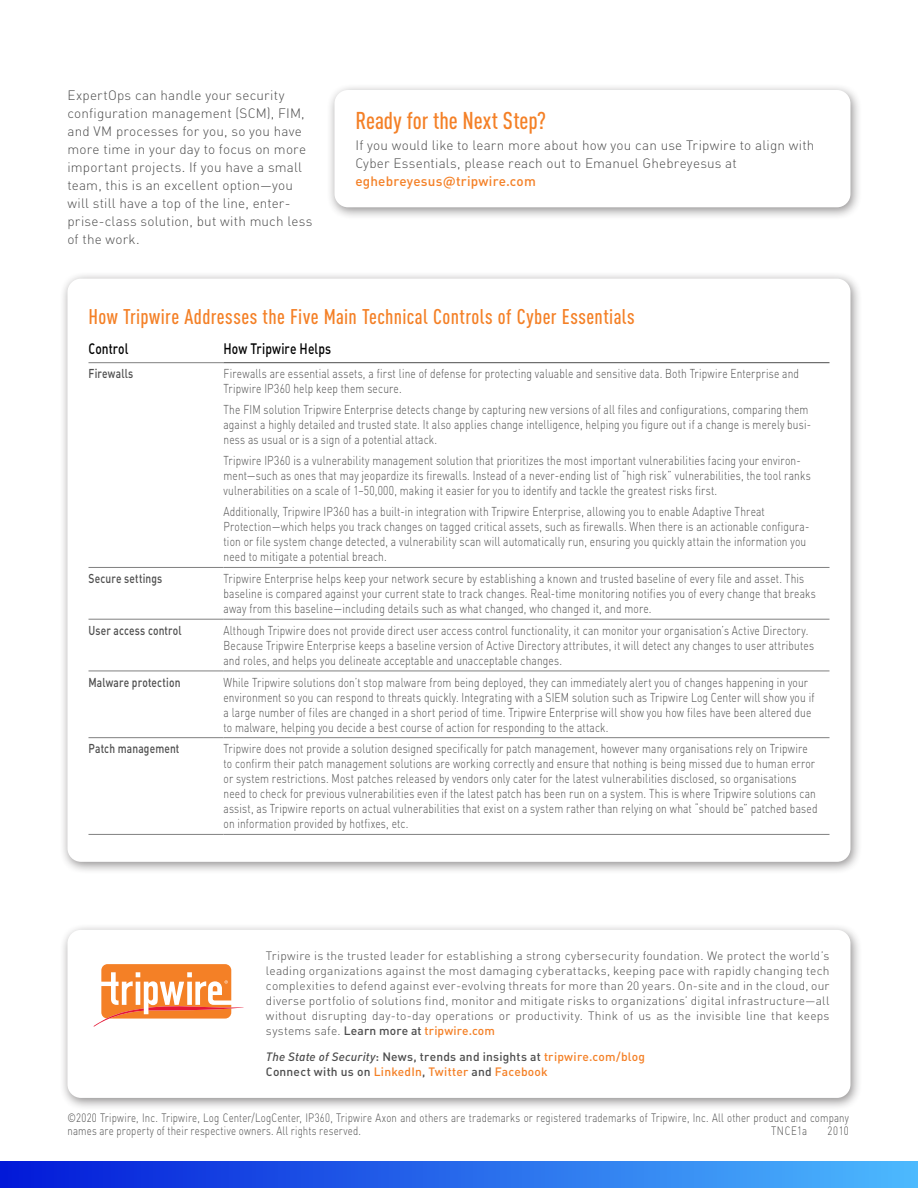
<style>
.page{position:relative;width:918px;height:1188px;background:#fff}
.page>*{position:absolute;margin:0;border:0;box-sizing:border-box;transform-origin:0 0}
.t1{font:500 condensed 24px "DIN Pro";color:#f48026}
.Table_Title{font:500 condensed 21px "DIN Pro";letter-spacing:.02em;color:#f48026}
.Table_Header_Column{font:500 15px "DIN Pro";letter-spacing:.005em;color:#000;scale:.8 1}
.BODY{font:300 13.5px/18px "DIN Pro";letter-spacing:.015em;color:#4d4d4d}
.Table_Body{font:300 12.75px/15px "DIN Pro";letter-spacing:.015em;color:#4d4d4d;scale:.8 1}
.Table_Header_Row{font:500 12.75px "DIN Pro";letter-spacing:.015em;color:#4d4d4d;scale:.8 1}
.Cover_Back_Copyright{font:300 12px/15px "DIN Pro";letter-spacing:.02em;color:#4d4d4d;text-align:justify}
.Cover_Back_Copyright-2{font:300 12px/13.5px "DIN Pro";letter-spacing:.02em;color:#4d4d4d;scale:.8 1}
.t2{font:500 12px/15px "DIN Pro";letter-spacing:.015em;color:#4d4d4d}
.s1{font-weight:500;color:#f48026}
.s2{font-weight:500}
.s3{font-style:italic}
.s4{color:#f48026}
</style>
<div class="page">
<div style="left:0;top:1161px;width:918px;height:27px;background:linear-gradient(to right,#0218d8,#4cbafe)"></div>
<div style="left:60px;top:923px;width:803px;height:188px;background:#231f20;opacity:.5"></div>
<div style="left:68px;top:930px;width:782px;height:168px;background:#fff;border-radius:14px"></div>
<svg style="left:94px;top:964px;width:150px;height:63px"></svg>
<div style="left:60px;top:272px;width:803px;height:603px;background:#231f20;opacity:.5"></div>
<div style="left:68px;top:279px;width:782px;height:583px;background:#fff;border-radius:14px"></div>
<hr style="left:224px;top:567px;width:606px;height:1px;background:#808080">
<hr style="left:224px;top:619px;width:606px;height:1px;background:#808080">
<hr style="left:224px;top:671px;width:606px;height:1px;background:#808080">
<hr style="left:224px;top:737px;width:606px;height:1px;background:#808080">
<hr style="left:224px;top:834px;width:606px;height:1px;background:#808080">
<hr style="left:88px;top:567px;width:136px;height:1px;background:#808080">
<hr style="left:88px;top:619px;width:136px;height:1px;background:#808080">
<hr style="left:88px;top:671px;width:136px;height:1px;background:#808080">
<hr style="left:88px;top:737px;width:136px;height:1px;background:#808080">
<hr style="left:88px;top:834px;width:136px;height:1px;background:#808080">
<hr style="left:88px;top:362px;width:136px;height:1px;background:#808080">
<hr style="left:224px;top:362px;width:606px;height:1px;background:#4d4d4d">
<div style="left:326px;top:83px;width:536px;height:138px;background:#231f20;opacity:.5"></div>
<div style="left:334px;top:90px;width:516px;height:117px;background:#fff;border-radius:14px"></div>
<p class="BODY" style="left:68px;top:86px;width:246px">ExpertOps can handle your security configuration management (SCM), FIM, and VM processes for you, so you have more time in your day to focus on more important projects. If you have a small team, this is an excellent option—you will still have a top of the line, enter&shy;prise-class solution, but with much less of the work.</p>
<h1 class="t1" style="left:356px;top:107px;width:192px">Ready for the Next Step?</h1>
<p class="BODY" style="left:356px;top:136px;width:460px">If you would like to learn more about how you can use Tripwire to align with<br>Cyber Essentials, please reach out to Emanuel Ghebreyesus at <span class="s1">eghebreyesus@tripwire.com</span></p>
<p class="Table_Title" style="left:88px;top:304px;width:548px">How Tripwire Addresses the Five Main Technical Controls of Cyber Essentials</p>
<p class="Table_Header_Column" style="left:88px;top:338px;width:52px">Control</p>
<p class="Table_Header_Column" style="left:224px;top:338px;width:136px">How Tripwire Helps</p>
<p class="Table_Header_Row" style="left:88px;top:365px;width:58px">Firewalls</p>
<p class="Table_Body" style="left:224px;top:366px;width:721px">Firewalls are essential assets, a first line of defense for protecting valuable and sensitive data. Both Tripwire Enterprise and<br>Tripwire IP360 help keep them secure.</p>
<p class="Table_Body" style="left:224px;top:402px;width:736px">The FIM solution Tripwire Enterprise detects change by capturing new versions of all files and configurations, comparing them against a highly detailed and trusted state. It also applies change intelligence, helping you figure out if a change is merely busi&shy;ness as usual or is a sign of a potential attack.</p>
<p class="Table_Body" style="left:224px;top:453px;width:736px">Tripwire IP360 is a vulnerability management solution that prioritizes the most important vulnerabilities facing your environ&shy;ment—such as ones that may jeopardize its firewalls. Instead of a never-ending list of “high risk” vulnerabilities, the tool ranks vulnerabilities on a scale of 1–50,000, making it easier for you to identify and tackle the greatest risks first.</p>
<p class="Table_Body" style="left:224px;top:504px;width:734px">Additionally, Tripwire IP360 has a built-in integration with Tripwire Enterprise, allowing you to enable Adaptive Threat Protection—which helps you track changes on tagged critical assets, such as firewalls. When there is an actionable configura&shy;tion or file system change detected, a vulnerability scan will automatically run, ensuring you quickly attain the information you need to mitigate a potential breach.</p>
<p class="Table_Header_Row" style="left:88px;top:570px;width:94px">Secure settings</p>
<p class="Table_Body" style="left:224px;top:571px;width:742px">Tripwire Enterprise helps keep your network secure by establishing a known and trusted baseline of every file and asset. This baseline is compared against your current state to track changes. Real-time monitoring notifies you of every change that breaks away from this baseline—including details such as what changed, who changed it, and more.</p>
<p class="Table_Header_Row" style="left:88px;top:622px;width:118px">User access control</p>
<p class="Table_Body" style="left:224px;top:622px;width:740px">Although Tripwire does not provide direct user access control functionality, it can monitor your organisation’s Active Directory.<br>Because Tripwire Enterprise keeps a baseline version of Active Directory attributes, it will detect any changes to user attributes and roles, and helps you delineate acceptable and unacceptable changes.</p>
<p class="Table_Header_Row" style="left:88px;top:673px;width:116px">Malware protection</p>
<p class="Table_Body" style="left:224px;top:674px;width:740px">While Tripwire solutions don’t stop malware from being deployed, they can immediately alert you of changes happening in your environment so you can respond to threats quickly. Integrating with a SIEM solution such as Tripwire Log Center will show you if a large number of files are changed in a short period of time. Tripwire Enterprise will show you how files have been altered due to malware, helping you decide a best course of action for responding to the attack.</p>
<p class="Table_Header_Row" style="left:88px;top:740px;width:115px">Patch management</p>
<p class="Table_Body" style="left:224px;top:741px;width:744px">Tripwire does not provide a solution designed specifically for patch management, however many organisations rely on Tripwire to confirm their patch management solutions are working correctly and ensure that nothing is being missed due to human error or system restrictions. Most patches released by vendors only cater for the latest vulnerabilities disclosed, so organisations need to check for previous vulnerabilities even if the latest patch has been run on a system. This is where Tripwire solutions can assist, as Tripwire reports on actual vulnerabilities that exist on a system rather than relying on what “should be” patched based on information provided by hotfixes, etc.</p>
<p class="Cover_Back_Copyright" style="left:266px;top:948px;width:565px">Tripwire is the trusted leader for establishing a strong cybersecurity foundation. We protect the world’s leading organizations against the most damaging cyberattacks, keeping pace with rapidly changing tech complexities to defend against ever-evolving threats for more than 20 years. On-site and in the cloud, our diverse portfolio of solutions find, monitor and mitigate risks to organizations’ digital infrastructure—all without disrupting day-to-day operations or productivity. Think of us as the invisible line that keeps systems safe. <span class="s2">Learn more at</span> <span class="s1">tripwire.com</span></p>
<p class="t2" style="left:266px;top:1048px;width:381px"><span class="s3">The State of Security</span>: News, trends and insights at <span class="s4">tripwire.com/blog<br></span>Connect with us on <span class="s4">LinkedIn</span>, <span class="s4">Twitter</span> and <span class="s4">Facebook</span></p>
<p class="Cover_Back_Copyright-2" style="left:68px;top:1110px;width:978px">©2020 Tripwire, Inc. Tripwire, Log Center/LogCenter, IP360, Tripwire Axon and others are trademarks or registered trademarks of Tripwire, Inc. All other product and company names are property of their respective owners. All rights reserved.</p>
<p class="Cover_Back_Copyright-2" style="left:771px;top:1124px;width:47px">TNCE1a</p>
<p class="Cover_Back_Copyright-2" style="left:828px;top:1124px;width:28px">2010</p>
</div>
